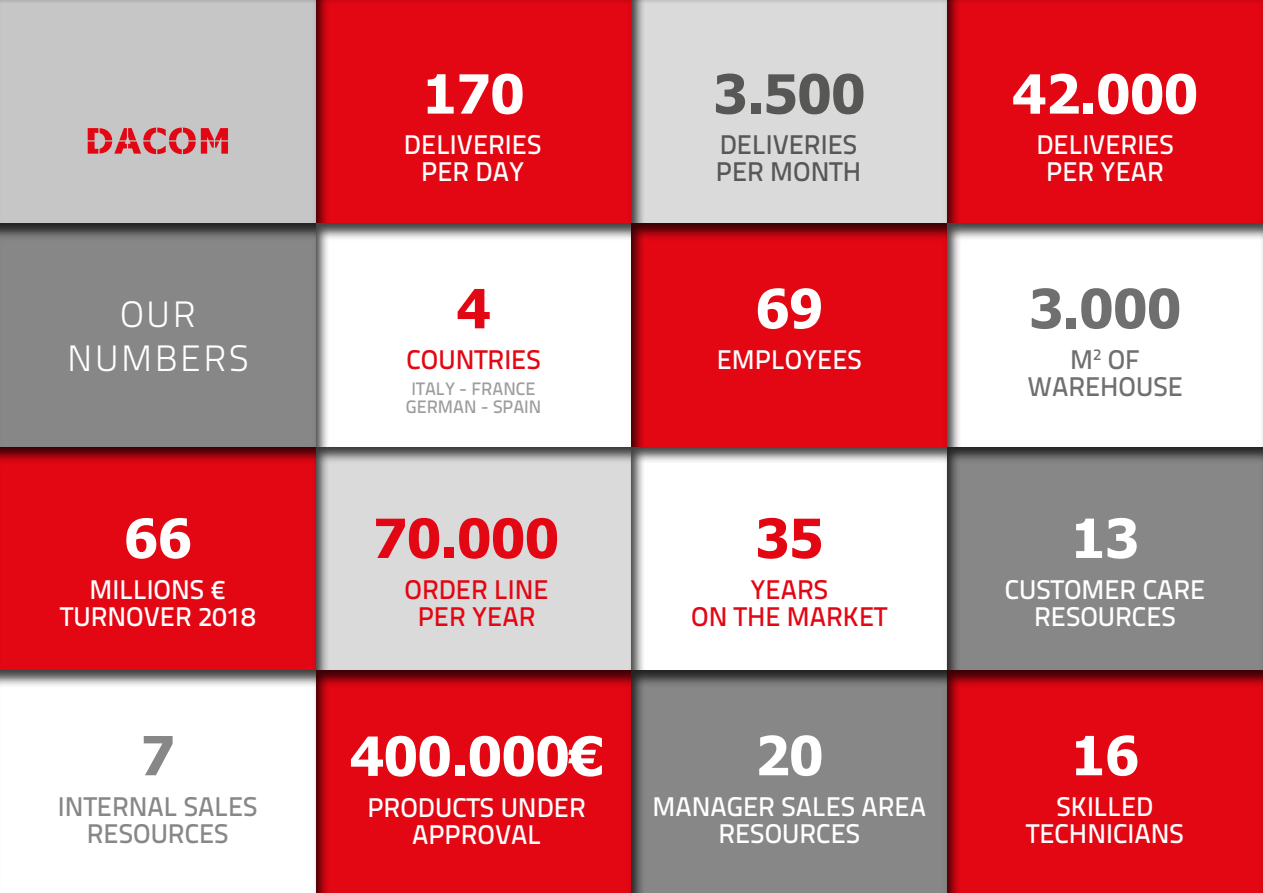
<style>
.page{position:relative;width:1263px;height:893px;background:#fff}
.page>*{position:absolute;margin:0;border:0;box-sizing:border-box;transform-origin:0 0}
.t1{font:700 54px "Tahoma";letter-spacing:-.01em;color:#fff}
.t2{font:700 54px "Tahoma";letter-spacing:-.01em;color:#e30613}
.t3{font:700 54px "Tahoma";color:#575756}
.t4{font:700 54px "Tahoma";color:#706f6f}
.t5{font:700 54px "Tahoma";color:#878787}
.t6{font:300 36.6px "Titillium Text 22 L";letter-spacing:.07em;color:#fff}
.t7{font:500 27px/27px "Titillium Text 22 L";color:#fff;text-align:center}
.t8{font:500 27px/27px "Titillium Text 22 L";color:#e30613;text-align:center}
.t9{font:500 27px/27px "Titillium Text 22 L";color:#878787;text-align:center}
.t10{font:500 27px/27px "Titillium Text 22 L";color:#575756}
.t11{font:500 27px/27px "Titillium Text 22 L";color:#706f6f;text-align:center}
.t12{font:500 18px/18px "Titillium Text 22 L";color:#9d9d9c;text-align:center}
</style>
<div class="page">
<div style="left:0;top:0;width:318px;height:223px;background:#c6c6c6"></div>
<div style="left:315px;top:0;width:318px;height:223px;background:#e30613"></div>
<div style="left:631px;top:0;width:318px;height:223px;background:#dadada"></div>
<div style="left:947px;top:0;width:316px;height:223px;background:#e30613"></div>
<div style="left:0;top:668px;width:318px;height:225px;background:#000;opacity:.75"></div>
<div style="left:315px;top:668px;width:318px;height:225px;background:#000;opacity:.75"></div>
<div style="left:631px;top:668px;width:318px;height:225px;background:#000;opacity:.75"></div>
<div style="left:947px;top:668px;width:316px;height:225px;background:#000;opacity:.75"></div>
<div style="left:0;top:445px;width:318px;height:225px;background:#000;opacity:.75"></div>
<div style="left:309px;top:439px;width:324px;height:231px;background:#000;opacity:.75"></div>
<div style="left:631px;top:445px;width:318px;height:225px;background:#000;opacity:.75"></div>
<div style="left:947px;top:445px;width:316px;height:225px;background:#000;opacity:.75"></div>
<div style="left:0;top:222px;width:318px;height:225px;background:#000;opacity:.75"></div>
<div style="left:315px;top:222px;width:318px;height:225px;background:#000;opacity:.75"></div>
<div style="left:631px;top:222px;width:318px;height:225px;background:#000;opacity:.75"></div>
<div style="left:941px;top:216px;width:322px;height:231px;background:#000;opacity:.75"></div>
<svg style="left:88px;top:128px;width:140px;height:26px"></svg>
<h1 class="t1" style="left:423px;top:56px;width:104px">170</h1>
<h1 class="t3" style="left:713px;top:56px;width:154px">3.500</h1>
<h1 class="t1" style="left:1012px;top:56px;width:188px">42.000</h1>
<h2 class="t6" style="left:120px;top:287px;width:77px">OUR</h2>
<h2 class="t6" style="left:67px;top:331px;width:183px">NUMBERS</h2>
<h1 class="t1" style="left:124px;top:500px;width:70px">66</h1>
<p class="t7" style="left:60px;top:574px;width:197px">MILLIONS €<br>TURNOVER 2018</p>
<p class="t7" style="left:404px;top:130px;width:139px">DELIVERIES<br>PER DAY</p>
<p class="t10" style="left:716px;top:130px;width:147px">DELIVERIES<br>PER MONTH</p>
<p class="t7" style="left:1036px;top:130px;width:139px">DELIVERIES<br>PER YEAR</p>
<h1 class="t2" style="left:456px;top:271px;width:36px">4</h1>
<h1 class="t1" style="left:755px;top:271px;width:70px">69</h1>
<p class="t8" style="left:406px;top:344px;width:136px">COUNTRIES</p>
<p class="t12" style="left:406px;top:379px;width:137px">ITALY - FRANCE<br>GERMAN - SPAIN</p>
<p class="t7" style="left:717px;top:344px;width:147px">EMPLOYEES</p>
<h1 class="t4" style="left:1029px;top:271px;width:154px">3.000</h1>
<p class="t11" style="left:1027px;top:344px;width:157px">M<sup>2</sup> OF<br>WAREHOUSE</p>
<h1 class="t2" style="left:373px;top:500px;width:188px">70.000</h1>
<h1 class="t2" style="left:755px;top:500px;width:70px">35</h1>
<h1 class="t1" style="left:1071px;top:500px;width:70px">13</h1>
<p class="t8" style="left:404px;top:574px;width:146px">ORDER LINE<br>PER YEAR</p>
<p class="t8" style="left:691px;top:574px;width:198px">YEARS<br>ON THE MARKET</p>
<p class="t7" style="left:1005px;top:574px;width:202px">CUSTOMER CARE<br>RESOURCES</p>
<h1 class="t5" style="left:141px;top:718px;width:36px">7</h1>
<h1 class="t1" style="left:755px;top:718px;width:70px">20</h1>
<h1 class="t1" style="left:1071px;top:718px;width:70px">16</h1>
<h1 class="t1" style="left:350px;top:718px;width:255px">400.000€</h1>
<p class="t9" style="left:58px;top:791px;width:201px">INTERNAL SALES<br>RESOURCES</p>
<p class="t7" style="left:652px;top:791px;width:275px">MANAGER SALES AREA<br>RESOURCES</p>
<p class="t7" style="left:1026px;top:791px;width:159px">SKILLED<br>TECHNICIANS</p>
<p class="t7" style="left:367px;top:792px;width:220px">PRODUCTS UNDER<br>APPROVAL</p>
</div>
